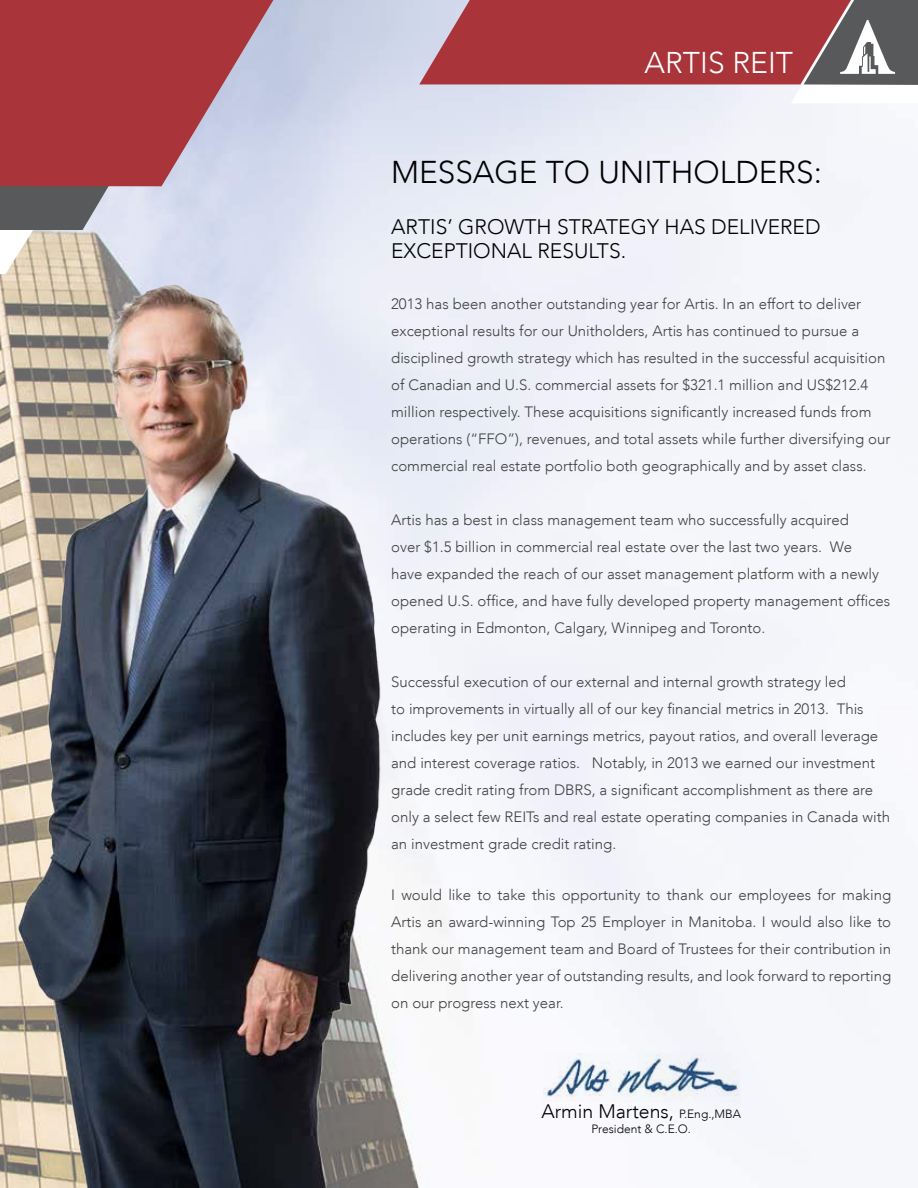
<style>
.page{position:relative;width:918px;height:1188px;background:#fff}
.page>*{position:absolute;margin:0;border:0;box-sizing:border-box;transform-origin:0 0}
.t1{font:300 31.5px "Avenir LT";color:#000}
.t2{font:300 30px "Avenir LT";color:#fff}
.t3{font:300 21px/24px "Avenir LT";color:#000}
.t4{font:300 19.5px "Avenir LT";color:#000}
.t5{font:300 15px/27px "Avenir LT";color:#414042}
.t6{font:300 12px "Avenir LT";color:#000}
.s1{font-size:12px}
</style>
<div class="page">
<img style="left:0;top:266px;width:493px;height:922px">
<img style="left:543px;top:1053px;width:196px;height:48px">
<svg style="left:419px;top:0;width:499px;height:103px;background:#ae666b"></svg>
<svg style="left:0;top:186px;width:109px;height:88px;background:#a29d97"></svg>
<svg style="left:0;top:0;width:273px;height:186px;background:#af535b"></svg>
<h2 class="t2" style="left:644px;top:45px;width:150px">ARTIS REIT</h2>
<h1 class="t1" style="left:391px;top:154px;width:432px">MESSAGE TO UNITHOLDERS:</h1>
<h3 class="t3" style="left:391px;top:215px;width:431px">ARTIS’ GROWTH STRATEGY HAS DELIVERED<br>EXCEPTIONAL RESULTS.</h3>
<p class="t5" style="left:391px;top:291px;width:501px">2013 has been another outstanding year for Artis. In an effort to deliver exceptional results for our Unitholders, Artis has continued to pursue a disciplined growth strategy which has resulted in the successful acquisition of Canadian and U.S. commercial assets for $321.1 million and US$212.4 million respectively. These acquisitions significantly increased funds from operations (“FFO”), revenues, and total assets while further diversifying our commercial real estate portfolio both geographically and by asset class.</p>
<p class="t5" style="left:391px;top:507px;width:500px">Artis has a best in class management team who successfully acquired<br>over $1.5 billion in commercial real estate over the last two years. We<br>have expanded the reach of our asset management platform with a newly opened U.S. office, and have fully developed property management offices operating in Edmonton, Calgary, Winnipeg and Toronto.</p>
<p class="t5" style="left:391px;top:669px;width:500px">Successful execution of our external and internal growth strategy led<br>to improvements in virtually all of our key financial metrics in 2013. This includes key per unit earnings metrics, payout ratios, and overall leverage and interest coverage ratios. Notably, in 2013 we earned our investment grade credit rating from DBRS, a significant accomplishment as there are only a select few REITs and real estate operating companies in Canada with an investment grade credit rating.</p>
<p class="t5" style="left:391px;top:882px;width:502px;text-align:justify">I would like to take this opportunity to thank our employees for making Artis an award-winning Top 25 Employer in Manitoba. I would also like to thank our management team and Board of Trustees for their contribution in delivering another year of outstanding results, and look forward to reporting on our progress next year.</p>
<h3 class="t4" style="left:541px;top:1100px;width:201px">Armin Martens, <span class="s1">P.Eng.,MBA</span></h3>
<p class="t6" style="left:591px;top:1122px;width:101px">President &amp; C.E.O.</p>
</div>
